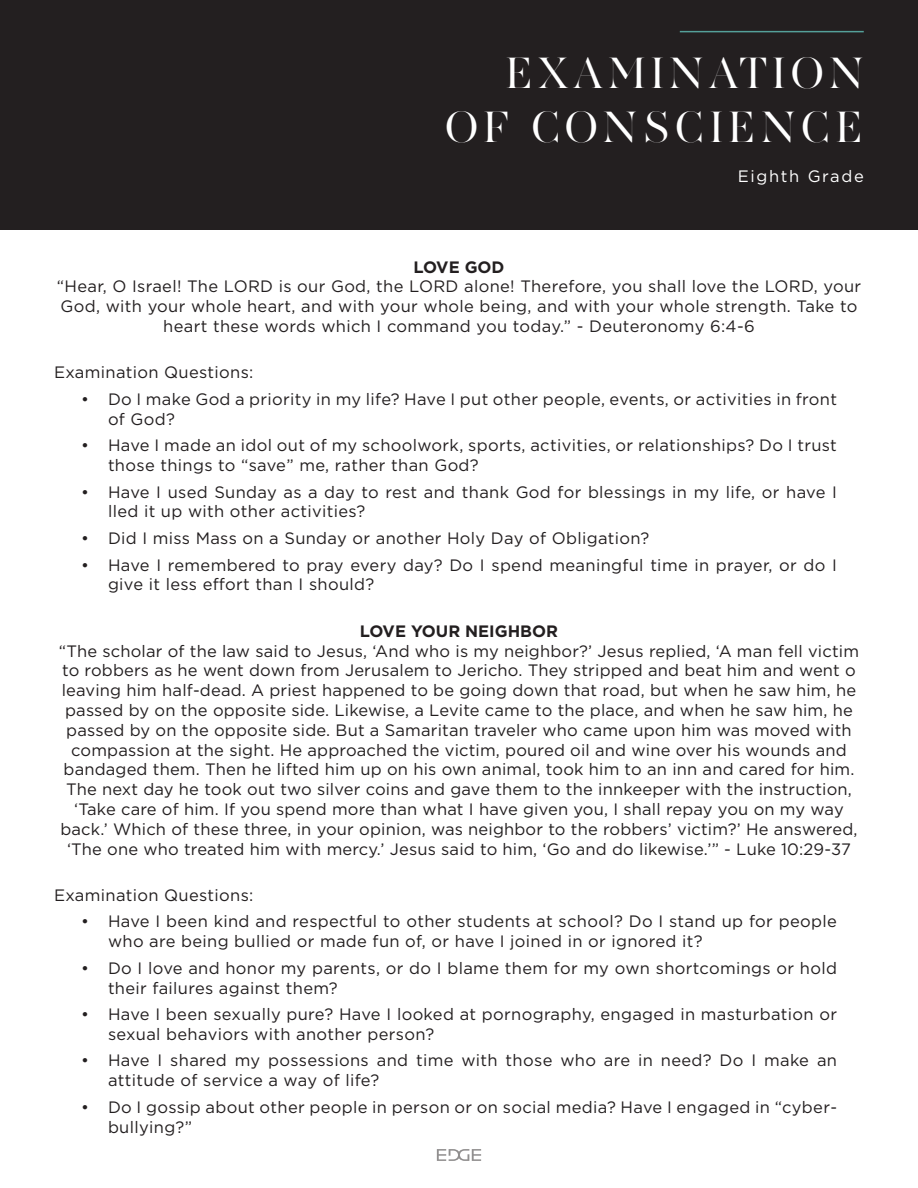
<style>
.page{position:relative;width:918px;height:1188px;background:#fff}
.page>*{position:absolute;margin:0;border:0;box-sizing:border-box;transform-origin:0 0}
.t1{font:300 45px "AW Conqueror Didot";letter-spacing:.1em;color:#fff}
.t2{font:16.5px/19.8px "Gotham";letter-spacing:.01em;color:#231f20}
.t3{font:700 16.5px "Gotham";color:#231f20}
.t4{font:16.5px "Gotham";letter-spacing:.1em;color:#fff}
</style>
<div class="page">
<div style="left:0;top:0;width:918px;height:230px;background:#231f20"></div>
<hr style="left:680px;top:31px;width:184px;height:1px;background:#549f99">
<svg style="left:437px;top:1149px;width:44px;height:12px"></svg>
<p class="t1" style="left:505px;top:39px;width:360px">EXAMINATION</p>
<p class="t1" style="left:445px;top:93px;width:420px">OF CONSCIENCE</p>
<p class="t4" style="left:738px;top:166px;width:127px">Eighth Grade</p>
<p class="t3" style="left:413px;top:256px;width:93px">LOVE GOD</p>
<p class="t2" style="left:57px;top:276px;width:806px;text-align:center">“Hear, O Israel! The LORD is our God, the LORD alone! Therefore, you shall love the LORD, your<br>God, with your whole heart, and with your whole being, and with your whole strength. Take to heart these words which I command you today.” - Deuteronomy 6:4-6</p>
<p class="t2" style="left:54px;top:362px;width:201px">Examination Questions:</p>
<p class="t2" style="left:108px;top:389px;width:731px;text-indent:-27px">• Do I make God a priority in my life? Have I put other people, events, or activities in front of God?</p>
<p class="t2" style="left:108px;top:435px;width:730px;text-indent:-27px">• Have I made an idol out of my schoolwork, sports, activities, or relationships? Do I trust those things to “save” me, rather than God?</p>
<p class="t2" style="left:108px;top:482px;width:730px;text-indent:-27px">• Have I used Sunday as a day to rest and thank God for blessings in my life, or have I lled it up with other activities?</p>
<p class="t2" style="left:81px;top:528px;width:570px">• Did I miss Mass on a Sunday or another Holy Day of Obligation?</p>
<p class="t2" style="left:108px;top:555px;width:731px;text-indent:-27px">• Have I remembered to pray every day? Do I spend meaningful time in prayer, or do I give it less effort than I should?</p>
<p class="t3" style="left:360px;top:620px;width:200px">LOVE YOUR NEIGHBOR</p>
<p class="t2" style="left:59px;top:640px;width:802px;text-align:center">“The scholar of the law said to Jesus, ‘And who is my neighbor?’ Jesus replied, ‘A man fell victim to robbers as he went down from Jerusalem to Jericho. They stripped and beat him and went o leaving him half-dead. A priest happened to be going down that road, but when he saw him, he passed by on the opposite side. Likewise, a Levite came to the place, and when he saw him, he passed by on the opposite side. But a Samaritan traveler who came upon him was moved with compassion at the sight. He approached the victim, poured oil and wine over his wounds and bandaged them. Then he lifted him up on his own animal, took him to an inn and cared for him.<br>The next day he took out two silver coins and gave them to the innkeeper with the instruction, ‘Take care of him. If you spend more than what I have given you, I shall repay you on my way back.’ Which of these three, in your opinion, was neighbor to the robbers’ victim?’ He answered, ‘The one who treated him with mercy.’ Jesus said to him, ‘Go and do likewise.’” - Luke 10:29-37</p>
<p class="t2" style="left:54px;top:885px;width:201px">Examination Questions:</p>
<p class="t2" style="left:108px;top:911px;width:730px;text-indent:-27px">• Have I been kind and respectful to other students at school? Do I stand up for people who are being bullied or made fun of, or have I joined in or ignored it?</p>
<p class="t2" style="left:108px;top:958px;width:731px;text-indent:-27px">• Do I love and honor my parents, or do I blame them for my own shortcomings or hold their failures against them?</p>
<p class="t2" style="left:108px;top:1004px;width:731px;text-indent:-27px">• Have I been sexually pure? Have I looked at pornography, engaged in masturbation or sexual behaviors with another person?</p>
<p class="t2" style="left:108px;top:1050px;width:731px;text-indent:-27px">• Have I shared my possessions and time with those who are in need? Do I make an attitude of service a way of life?</p>
<p class="t2" style="left:108px;top:1097px;width:731px;text-indent:-27px">• Do I gossip about other people in person or on social media? Have I engaged in “cyber&shy;bullying?”</p>
</div>
